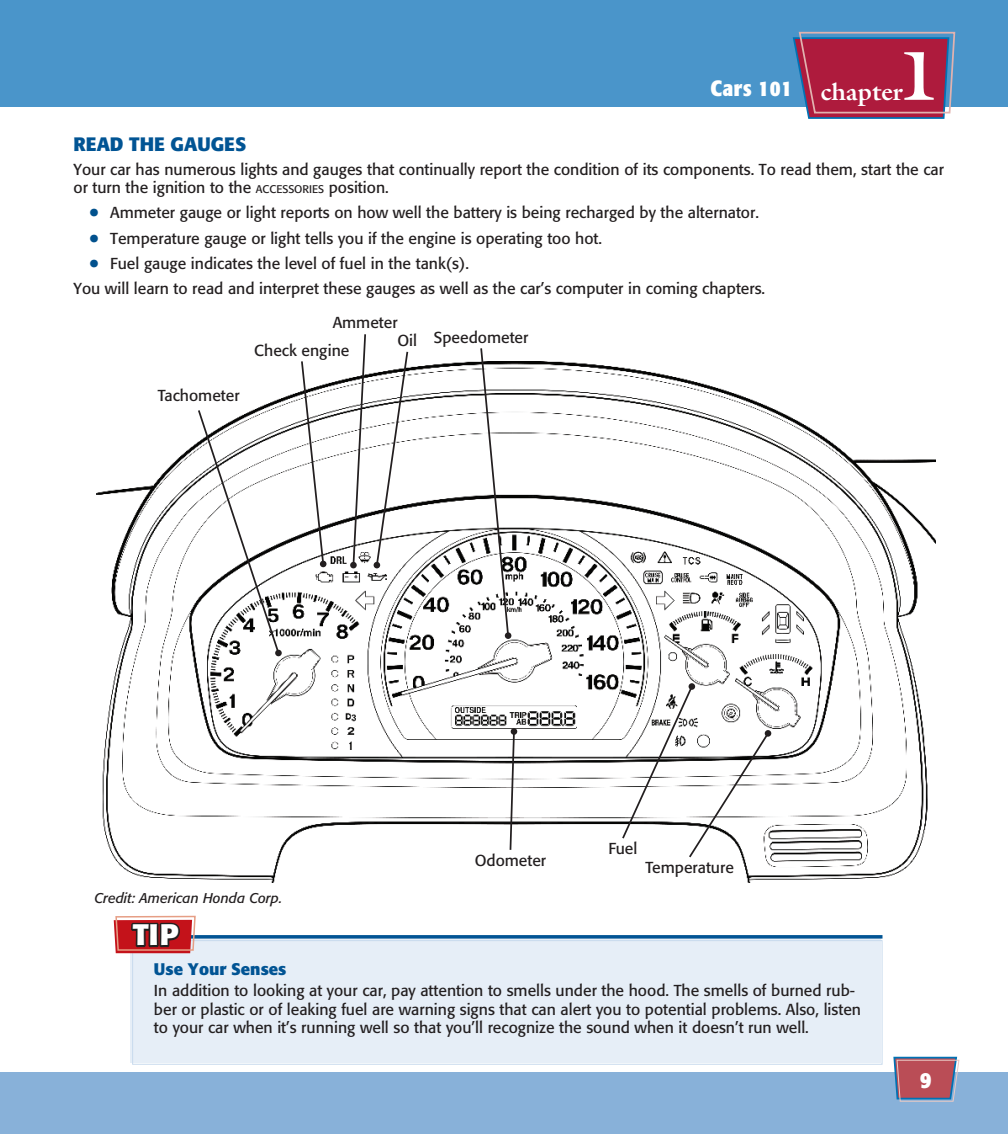
<style>
.page{position:relative;width:1008px;height:1134px;background:#fff}
.page>*{position:absolute;margin:0;border:0;box-sizing:border-box;transform-origin:0 0}
.t1{font:700 70px "Galliard";color:#fff}
.t2{font:700 29.4px "Formata";color:#fff}
.t3{font:700 condensed 22.75px "Formata";color:#fff}
.t4{font:700 condensed 21.88px "Formata";letter-spacing:.025em;color:#fff}
.t5{font:700 19.25px "Formata";color:#015494}
.t6{font:700 16.62px "Formata";color:#015494}
.t7{font:15.75px/18.4px "Formata";color:#231f20}
.t8{font:italic 14px "Formata";color:#231f20}
.s1{font-family:"Galliard";font-stretch:normal;font-size:24.5px}
.s2{font-size:11.03px}
.s3{font-size:29.75px;color:#01518d}
</style>
<div class="page">
<div style="left:0;top:0;width:1008px;height:107px;background:#4a95ca"></div>
<svg style="left:793px;top:32px;width:162px;height:87px;background:#9e395c"></svg>
<div style="left:0;top:1072px;width:1008px;height:62px;background:#88b1d9"></div>
<svg style="left:893px;top:1057px;width:66px;height:45px;background:#a46677"></svg>
<img style="left:96px;top:361px;width:840px;height:521px">
<svg style="left:300px;top:361px;width:25px;height:205px"></svg>
<div style="left:320px;top:561px;width:7px;height:6px;background:#231f20;border-radius:50%"></div>
<svg style="left:197px;top:408px;width:84px;height:247px"></svg>
<div style="left:275px;top:650px;width:7px;height:6px;background:#231f20;border-radius:50%"></div>
<svg style="left:509px;top:730px;width:7px;height:122px"></svg>
<div style="left:511px;top:728px;width:6px;height:7px;background:#231f20;border-radius:50%"></div>
<svg style="left:621px;top:684px;width:149px;height:175px"></svg>
<div style="left:765px;top:730px;width:6px;height:7px;background:#231f20;border-radius:50%"></div>
<svg style="left:352px;top:334px;width:15px;height:233px"></svg>
<div style="left:350px;top:562px;width:7px;height:6px;background:#231f20;border-radius:50%"></div>
<svg style="left:374px;top:351px;width:35px;height:217px"></svg>
<svg style="left:479px;top:348px;width:31px;height:290px"></svg>
<div style="left:505px;top:632px;width:6px;height:7px;background:#231f20;border-radius:50%"></div>
<div style="left:130px;top:938px;width:750px;height:125px;background:#e6eef7"></div>
<div style="left:132px;top:940px;width:751px;height:125px;border:1px solid #c8daed"></div>
<svg style="left:196px;top:935px;width:687px;height:4px;background:#1d67a0"></svg>
<svg style="left:114px;top:916px;width:82px;height:37px;background:#a94c4e"></svg>
<h1 class="t1" style="left:898px;top:49px;width:44px">1</h1>
<h3 class="t4" style="left:710px;top:80px;width:194px">Cars 101 <span class="s1">chapter</span></h3>
<p class="t5" style="left:74px;top:136px;width:174px">READ THE GAUGES</p>
<p class="t7" style="left:74px;top:161px;width:872px">Your car has numerous lights and gauges that continually report the condition of its components. To read them, start the car or turn the ignition to the <span class="s2">ACCESSORIES</span> position.</p>
<p class="t7" style="left:89px;top:205px;width:671px"><span class="s3">•</span> Ammeter gauge or light reports on how well the battery is being recharged by the alternator.</p>
<p class="t7" style="left:89px;top:230px;width:514px"><span class="s3">•</span> Temperature gauge or light tells you if the engine is operating too hot.</p>
<p class="t7" style="left:73px;top:252px;width:693px;line-height:25.4px;text-indent:16px"><span class="s3">•</span> Fuel gauge indicates the level of fuel in the tank(s).<br>You will learn to read and interpret these gauges as well as the car’s computer in coming chapters.</p>
<p class="t7" style="left:158px;top:388px;width:83px">Tachometer</p>
<p class="t7" style="left:333px;top:315px;width:66px">Ammeter</p>
<p class="t7" style="left:398px;top:329px;width:132px">Oil Speedometer</p>
<p class="t7" style="left:254px;top:342px;width:97px">Check engine</p>
<p class="t8" style="left:94px;top:892px;width:189px">Credit: American Honda Corp.</p>
<p class="t7" style="left:475px;top:853px;width:73px">Odometer</p>
<p class="t7" style="left:609px;top:841px;width:30px">Fuel</p>
<p class="t7" style="left:646px;top:860px;width:90px">Temperature</p>
<h2 class="t2" style="left:133px;top:922px;width:47px">TIP</h2>
<p class="t6" style="left:154px;top:961px;width:134px">Use Your Senses</p>
<p class="t7" style="left:154px;top:983px;width:709px">In addition to looking at your car, pay attention to smells under the hood. The smells of burned rub&shy;ber or plastic or of leaking fuel are warning signs that can alert you to potential problems. Also, listen to your car when it’s running well so that you’ll recognize the sound when it doesn’t run well.</p>
<h3 class="t3" style="left:920px;top:1070px;width:13px">9</h3>
</div>
